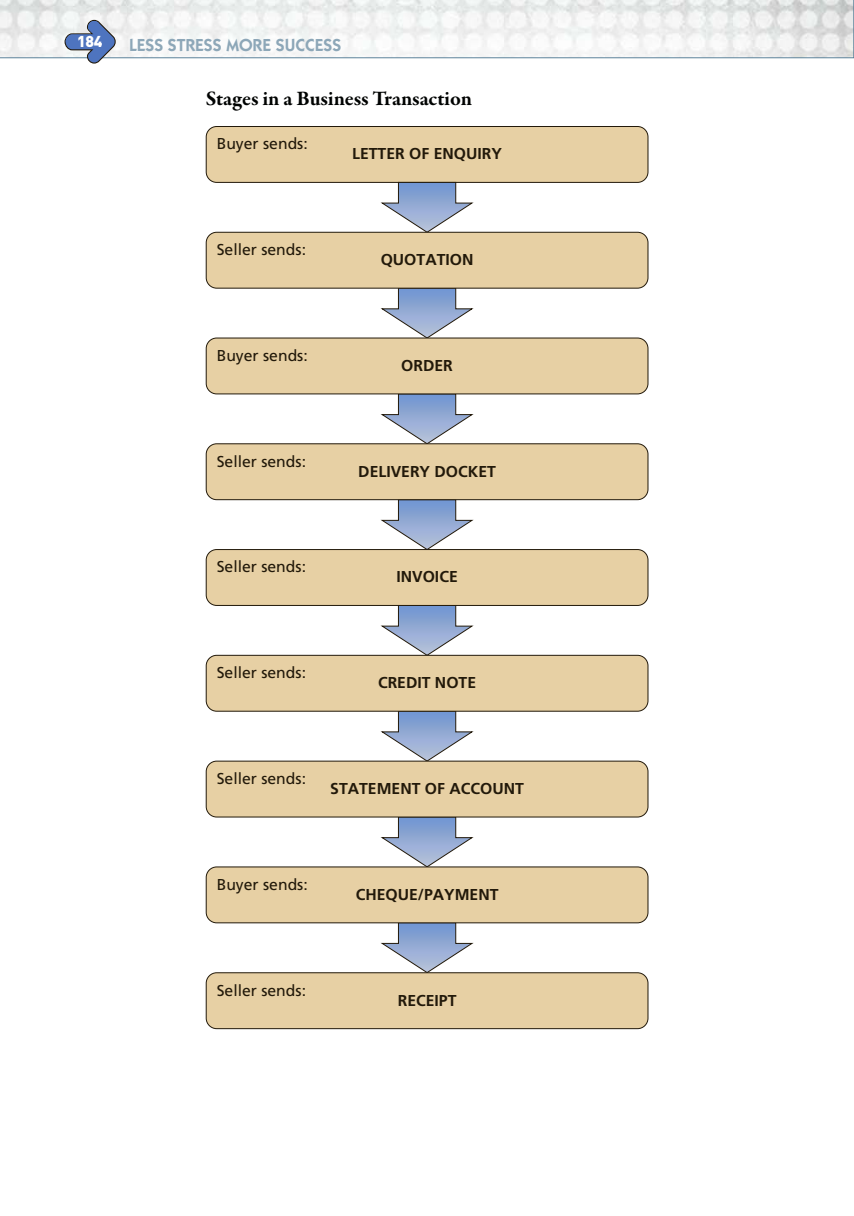
<style>
.page{position:relative;width:854px;height:1216px;background:#fff}
.page>*{position:absolute;margin:0;border:0;box-sizing:border-box;transform-origin:0 0}
.t1{font:700 21px "Garamond Premr Pro";letter-spacing:-.005em;color:#000302}
.t2{font:600 17.5px "Itc Kabel";color:#8da7b8}
.t3{font:15.75px "Frutiger";color:#22190a}
.t4{font:700 15.75px "Frutiger";color:#22190a}
.t5{font:900 15.58px "DIN";color:#fff}
</style>
<div class="page">
<svg style="left:0;top:0;width:853px;height:58px"></svg>
<svg style="left:64px;top:20px;width:52px;height:44px"></svg>
<div style="left:206px;top:126px;width:441px;height:56px;background:#e7d0a4;border-radius:11px"></div>
<div style="left:206px;top:126px;width:442px;height:57px;border:1px solid #22190a;border-radius:11px"></div>
<svg style="left:379px;top:181px;width:95px;height:51px"></svg>
<svg style="left:379px;top:288px;width:95px;height:49px"></svg>
<svg style="left:379px;top:394px;width:95px;height:49px"></svg>
<svg style="left:379px;top:500px;width:95px;height:49px"></svg>
<svg style="left:379px;top:606px;width:95px;height:49px"></svg>
<svg style="left:379px;top:711px;width:95px;height:49px"></svg>
<svg style="left:379px;top:817px;width:95px;height:49px"></svg>
<svg style="left:379px;top:923px;width:95px;height:49px"></svg>
<div style="left:206px;top:232px;width:441px;height:56px;background:#e7d0a4;border-radius:11px"></div>
<div style="left:206px;top:232px;width:442px;height:56px;border:1px solid #22190a;border-radius:11px"></div>
<div style="left:206px;top:338px;width:441px;height:56px;background:#e7d0a4;border-radius:11px"></div>
<div style="left:206px;top:337px;width:442px;height:57px;border:1px solid #22190a;border-radius:11px"></div>
<div style="left:206px;top:444px;width:441px;height:55px;background:#e7d0a4;border-radius:11px"></div>
<div style="left:206px;top:443px;width:442px;height:57px;border:1px solid #22190a;border-radius:11px"></div>
<div style="left:206px;top:549px;width:441px;height:56px;background:#e7d0a4;border-radius:11px"></div>
<div style="left:206px;top:549px;width:442px;height:57px;border:1px solid #22190a;border-radius:11px"></div>
<div style="left:206px;top:655px;width:441px;height:56px;background:#e7d0a4;border-radius:11px"></div>
<div style="left:206px;top:655px;width:442px;height:56px;border:1px solid #22190a;border-radius:11px"></div>
<div style="left:206px;top:761px;width:441px;height:56px;background:#e7d0a4;border-radius:11px"></div>
<div style="left:206px;top:760px;width:442px;height:57px;border:1px solid #22190a;border-radius:11px"></div>
<div style="left:206px;top:866px;width:441px;height:56px;background:#e7d0a4;border-radius:11px"></div>
<div style="left:206px;top:866px;width:442px;height:57px;border:1px solid #22190a;border-radius:11px"></div>
<div style="left:206px;top:972px;width:441px;height:56px;background:#e7d0a4;border-radius:11px"></div>
<div style="left:206px;top:972px;width:442px;height:57px;border:1px solid #22190a;border-radius:11px"></div>
<p class="t5" style="left:77px;top:32px;width:27px">184</p>
<p class="t2" style="left:129px;top:39px;width:213px">LESS STRESS MORE SUCCESS</p>
<p class="t1" style="left:206px;top:90px;width:268px">Stages in a Business Transaction</p>
<p class="t3" style="left:217px;top:137px;width:93px">Buyer sends:</p>
<p class="t4" style="left:352px;top:147px;width:151px">LETTER OF ENQUIRY</p>
<p class="t3" style="left:217px;top:243px;width:91px">Seller sends:</p>
<p class="t3" style="left:217px;top:349px;width:93px">Buyer sends:</p>
<p class="t3" style="left:217px;top:455px;width:91px">Seller sends:</p>
<p class="t3" style="left:217px;top:560px;width:91px">Seller sends:</p>
<p class="t3" style="left:217px;top:666px;width:91px">Seller sends:</p>
<p class="t4" style="left:380px;top:253px;width:94px">QUOTATION</p>
<p class="t4" style="left:401px;top:359px;width:53px">ORDER</p>
<p class="t4" style="left:358px;top:465px;width:139px">DELIVERY DOCKET</p>
<p class="t4" style="left:396px;top:570px;width:63px">INVOICE</p>
<p class="t4" style="left:378px;top:676px;width:100px">CREDIT NOTE</p>
<p class="t3" style="left:217px;top:772px;width:91px">Seller sends:</p>
<p class="t4" style="left:330px;top:782px;width:195px">STATEMENT OF ACCOUNT</p>
<p class="t3" style="left:217px;top:877px;width:93px">Buyer sends:</p>
<p class="t3" style="left:217px;top:983px;width:91px">Seller sends:</p>
<p class="t4" style="left:355px;top:888px;width:144px">CHEQUE/PAYMENT</p>
<p class="t4" style="left:397px;top:993px;width:60px">RECEIPT</p>
</div>
